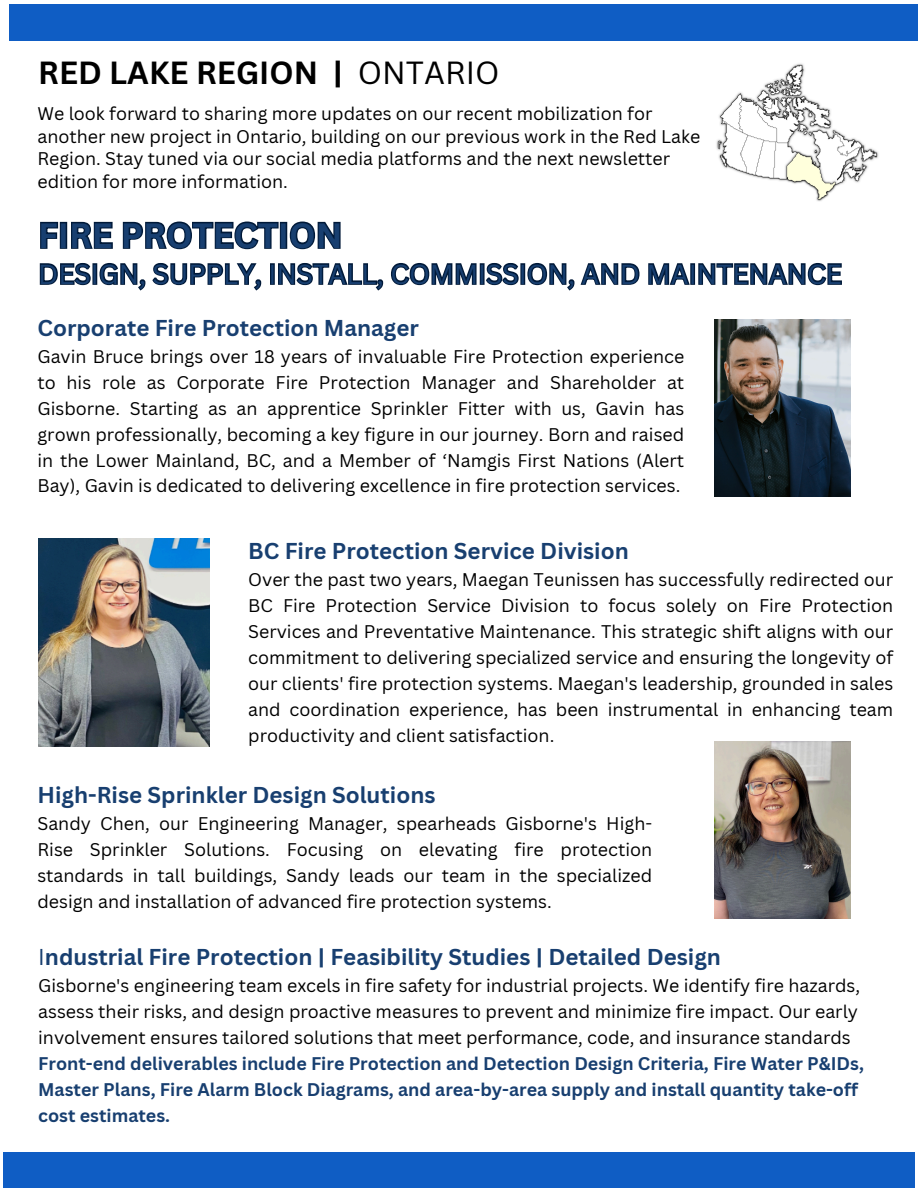
<style>
.page{position:relative;width:918px;height:1188px;background:#fff}
.page>*{position:absolute;margin:0;border:0;box-sizing:border-box;transform-origin:0 0}
.t1{font:700 34.2px "Canva Sans";color:#183f70}
.t2{font:700 31.2px "Canva Sans";color:#000}
.t3{font:26.7px "Canva Sans";color:#183f70}
.t4{font:700 22.35px "Canva Sans";color:#183f70}
.t5{font:17.85px/25.8px "Canva Sans";color:#000;text-align:justify}
.t6{font:700 17.85px/25.8px "Canva Sans";color:#183f70}
.s1{font-weight:400}
</style>
<div class="page">
<div style="left:3px;top:1152px;width:912px;height:36px;background:#0f5dc4"></div>
<div style="left:10px;top:4px;width:908px;height:36px;background:#0f5dc4"></div>
<img style="left:716px;top:63px;width:163px;height:138px">
<img style="left:38px;top:539px;width:171px;height:208px">
<img style="left:715px;top:320px;width:136px;height:177px">
<img style="left:715px;top:741px;width:136px;height:178px">
<svg style="left:40px;top:221px;width:301px;height:29px"></svg>
<svg style="left:39px;top:263px;width:803px;height:28px"></svg>
<p class="t2" style="left:38px;top:51px;width:463px">RED LAKE REGION | <span class="s1">ONTARIO</span></p>
<h2 class="t5" style="left:37px;top:102px;width:664px;line-height:22.5px;text-align:left">We look forward to sharing more updates on our recent mobilization for another new project in Ontario, building on our previous work in the Red Lake Region. Stay tuned via our social media platforms and the next newsletter edition for more information.</h2>
<p class="t1" style="left:38px;top:211px;width:306px">FIRE PROTECTION</p>
<p class="t3" style="left:38px;top:255px;width:805px">DESIGN, SUPPLY, INSTALL, COMMISSION, AND MAINTENANCE</p>
<p class="t4" style="left:37px;top:312px;width:383px">Corporate Fire Protection Manager</p>
<p class="t5" style="left:37px;top:343px;width:648px">Gavin Bruce brings over 18 years of invaluable Fire Protection experience to his role as Corporate Fire Protection Manager and Shareholder at Gisborne. Starting as an apprentice Sprinkler Fitter with us, Gavin has grown professionally, becoming a key figure in our journey. Born and raised in the Lower Mainland, BC, and a Member of ‘Namgis First Nations (Alert Bay), Gavin is dedicated to delivering excellence in fire protection services.</p>
<p class="t4" style="left:248px;top:535px;width:382px">BC Fire Protection Service Division</p>
<p class="t5" style="left:248px;top:567px;width:647px">Over the past two years, Maegan Teunissen has successfully redirected our BC Fire Protection Service Division to focus solely on Fire Protection Services and Preventative Maintenance. This strategic shift aligns with our commitment to delivering specialized service and ensuring the longevity of our clients' fire protection systems. Maegan's leadership, grounded in sales and coordination experience, has been instrumental in enhancing team productivity and client satisfaction.</p>
<p class="t4" style="left:37px;top:780px;width:400px">High-Rise Sprinkler Design Solutions</p>
<p class="t5" style="left:37px;top:811px;width:616px">Sandy Chen, our Engineering Manager, spearheads Gisborne's High-Rise Sprinkler Solutions. Focusing on elevating fire protection standards in tall buildings, Sandy leads our team in the specialized design and installation of advanced fire protection systems.</p>
<p class="t4" style="left:38px;top:941px;width:684px"><span class="s1">I</span>ndustrial Fire Protection | Feasibility Studies | Detailed Design</p>
<p class="t5" style="left:38px;top:972px;width:823px">Gisborne's engineering team excels in fire safety for industrial projects. We identify fire hazards, assess their risks, and design proactive measures to prevent and minimize fire impact. Our early involvement ensures tailored solutions that meet performance, code, and insurance standards</p>
<p class="t6" style="left:38px;top:1050px;width:827px">Front-end deliverables include Fire Protection and Detection Design Criteria, Fire Water P&amp;IDs,<br>Master Plans, Fire Alarm Block Diagrams, and area-by-area supply and install quantity take-off cost estimates.</p>
</div>
